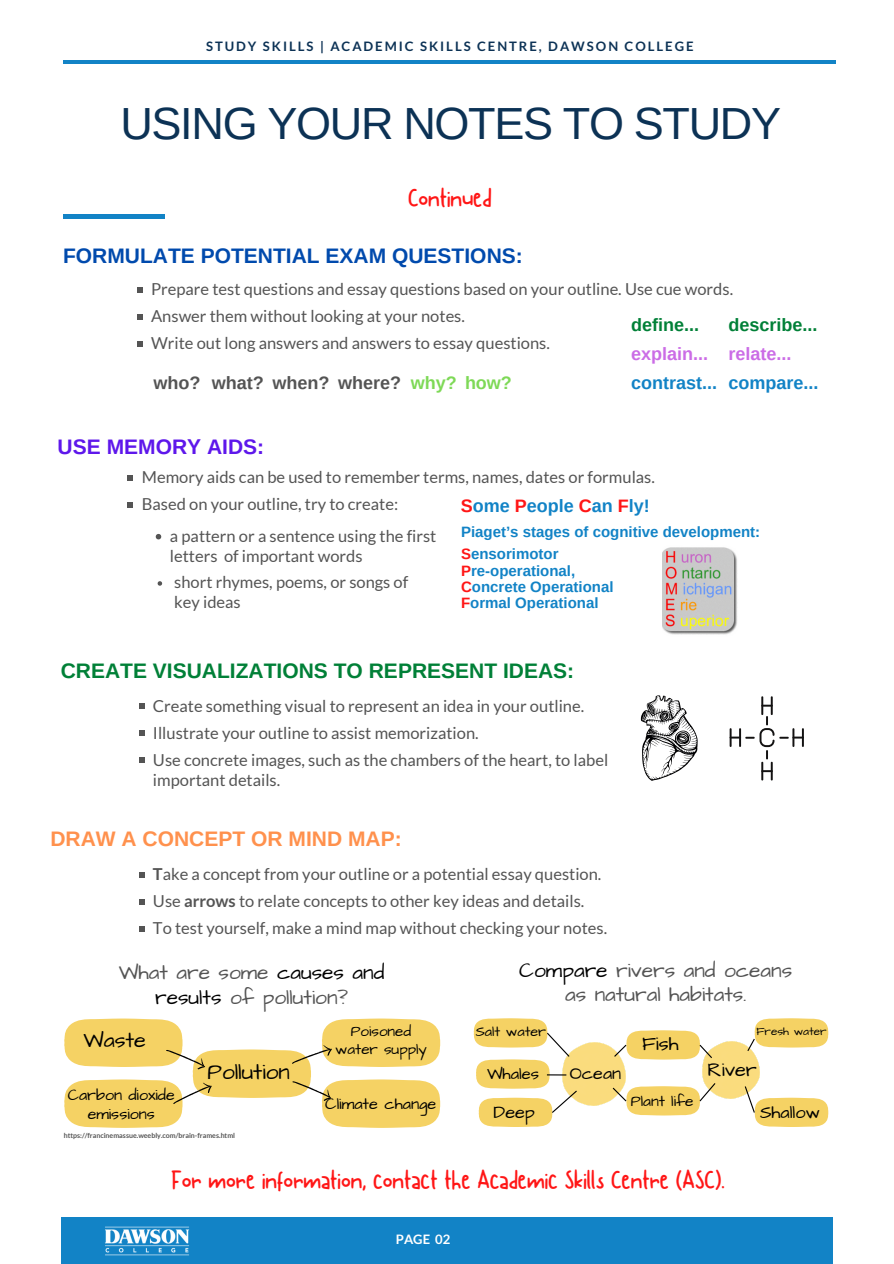
<style>
.page{position:relative;width:894px;height:1264px;background:#fff}
.page>*{position:absolute;margin:0;border:0;box-sizing:border-box;transform-origin:0 0}
.t1{font:45px "Arimo";letter-spacing:-.03em;color:#0c3255}
.t2{font:27px "Canda Tawa";color:#ff1616}
.t3{font:22.65px "Architects Daughter";color:#000}
.t4{font:21.6px "Architects Daughter";color:#000}
.t5{font:21px/24.8px "Architects Daughter";color:#545454;text-align:center}
.t6{font:700 21px "Arimo";color:#008037}
.t7{font:700 21px "Arimo";color:#004aad}
.t8{font:700 21px "Arimo";color:#ff914d}
.t9{font:700 21px "Arimo";color:#5e17eb}
.t10{font:19.95px "Architects Daughter";color:#000}
.t11{font:18.15px "Architects Daughter";color:#000}
.t12{font:700 18px "Arimo";color:#1283c6}
.t13{font:700 18px "Arimo";color:#008037}
.t14{font:700 18px "Arimo";color:#545454}
.t15{font:700 18px "Arimo";color:#cb6ce6}
.t16{font:700 18px "Arimo";color:#7ed957}
.t17{font:18px "Architects Daughter";color:#000}
.t18{font:16.65px "Architects Daughter";color:#000}
.t19{font:16.5px/20px "Lato";color:#545454}
.t20{font:16.2px "Architects Daughter";color:#000}
.t21{font:16.05px/18.9px "Architects Daughter";color:#000;text-align:center}
.t22{font:15.45px "Architects Daughter";color:#000}
.t23{font:15.15px/18px "Architects Daughter";color:#000;text-align:center}
.t24{font:700 15px "Arimo";color:#1283c6}
.t25{font:14.25px "Architects Daughter";color:#000}
.t26{font:700 13.05px "Lato";letter-spacing:.15em;color:#0c3255}
.t27{font:700 13.05px "Lato";color:#fff}
.t28{font:11.7px "Architects Daughter";color:#000}
.t29{font:700 7.05px "Lato";color:#545454}
.s1{color:#ff1616}
.s2{font-weight:700}
.s3{color:#000}
</style>
<div class="page">
<hr style="left:63px;top:215px;width:101px;height:3px;background:#1283c6">
<div style="left:62px;top:1217px;width:770px;height:46px;background:#1283c6"></div>
<img style="left:105px;top:1226px;width:85px;height:30px">
<svg style="left:137px;top:287px;width:5px;height:6px"></svg>
<svg style="left:137px;top:314px;width:5px;height:6px"></svg>
<svg style="left:137px;top:341px;width:5px;height:6px"></svg>
<img style="left:662px;top:547px;width:76px;height:88px">
<svg style="left:156px;top:534px;width:5px;height:5px"></svg>
<svg style="left:128px;top:475px;width:5px;height:5px"></svg>
<svg style="left:128px;top:502px;width:5px;height:5px"></svg>
<svg style="left:157px;top:581px;width:5px;height:4px"></svg>
<svg style="left:640px;top:695px;width:57px;height:86px"></svg>
<svg style="left:729px;top:696px;width:74px;height:84px"></svg>
<svg style="left:139px;top:703px;width:5px;height:6px"></svg>
<svg style="left:139px;top:730px;width:5px;height:6px"></svg>
<svg style="left:139px;top:757px;width:5px;height:6px"></svg>
<svg style="left:139px;top:872px;width:5px;height:5px"></svg>
<svg style="left:139px;top:899px;width:5px;height:5px"></svg>
<svg style="left:139px;top:926px;width:5px;height:5px"></svg>
<svg style="left:64px;top:1018px;width:376px;height:109px"></svg>
<div style="left:578px;top:1042px;width:47px;height:63px;background:#fadc7d"></div>
<img style="left:702px;top:1041px;width:57px;height:57px">
<svg style="left:612px;top:1030px;width:101px;height:29px"></svg>
<svg style="left:611px;top:1081px;width:105px;height:34px"></svg>
<svg style="left:746px;top:1018px;width:82px;height:34px"></svg>
<svg style="left:743px;top:1085px;width:85px;height:41px"></svg>
<svg style="left:473px;top:1018px;width:105px;height:108px"></svg>
<hr style="left:63px;top:60px;width:772px;height:4px;background:#1283c6">
<h4 class="t26" style="left:206px;top:39px;width:489px">STUDY SKILLS | ACADEMIC SKILLS CENTRE, DAWSON COLLEGE</h4>
<p class="t1" style="left:120px;top:98px;width:662px">USING YOUR NOTES TO STUDY</p>
<p class="t2" style="left:408px;top:183px;width:85px">Continued</p>
<h1 class="t7" style="left:63px;top:244px;width:461px">FORMULATE POTENTIAL EXAM QUESTIONS:</h1>
<h2 class="t19" style="left:151px;top:279px;width:583px">Prepare test questions and essay questions based on your outline. Use cue words.</h2>
<p class="t19" style="left:151px;top:306px;width:315px">Answer them without looking at your notes.</p>
<h3 class="t19" style="left:151px;top:333px;width:400px">Write out long answers and answers to essay questions.</h3>
<p class="t16" style="left:410px;top:373px;width:47px">why?</p>
<p class="t16" style="left:465px;top:373px;width:48px">how?</p>
<p class="t13" style="left:631px;top:315px;width:69px">define...</p>
<p class="t13" style="left:728px;top:315px;width:90px">describe...</p>
<h5 class="t15" style="left:631px;top:343px;width:78px">explain...</h5>
<h3 class="t15" style="left:728px;top:343px;width:64px">relate...</h3>
<p class="t14" style="left:153px;top:373px;width:49px">who?</p>
<h4 class="t14" style="left:212px;top:373px;width:54px">what?</h4>
<h4 class="t14" style="left:272px;top:373px;width:59px">when?</h4>
<p class="t14" style="left:338px;top:373px;width:65px">where?</p>
<p class="t12" style="left:631px;top:373px;width:87px">contrast...</p>
<p class="t12" style="left:728px;top:373px;width:91px">compare...</p>
<h5 class="t9" style="left:58px;top:435px;width:208px">USE MEMORY AIDS:</h5>
<h5 class="t19" style="left:142px;top:467px;width:514px">Memory aids can be used to remember terms, names, dates or formulas.</h5>
<h5 class="t19" style="left:142px;top:494px;width:258px">Based on your outline, try to create:</h5>
<h5 class="t12" style="left:460px;top:495px;width:191px"><span class="s1">S</span>ome <span class="s1">P</span>eople <span class="s1">C</span>an <span class="s1">F</span>ly!</h5>
<h5 class="t24" style="left:461px;top:523px;width:300px">Piaget’s stages of cognitive development:</h5>
<h5 class="t24" style="left:461px;top:545px;width:99px"><span class="s1">S</span>ensorimotor</h5>
<h3 class="t24" style="left:461px;top:562px;width:116px"><span class="s1">P</span>re-operational,</h3>
<p class="t24" style="left:461px;top:578px;width:154px"><span class="s1">C</span>oncrete Operational</p>
<p class="t24" style="left:461px;top:594px;width:139px"><span class="s1">F</span>ormal Operational</p>
<h5 class="t19" style="left:170px;top:525px;width:268px">a pattern or a sentence using the first letters of important words</h5>
<h5 class="t19" style="left:174px;top:571px;width:235px">short rhymes, poems, or songs of</h5>
<h5 class="t19" style="left:174px;top:592px;width:68px">key ideas</h5>
<h5 class="t6" style="left:61px;top:658px;width:515px">CREATE VISUALIZATIONS TO REPRESENT IDEAS:</h5>
<p class="t19" style="left:153px;top:695px;width:432px">Create something visual to represent an idea in your outline.</p>
<p class="t19" style="left:153px;top:722px;width:327px">Illustrate your outline to assist memorization.</p>
<p class="t19" style="left:153px;top:749px;width:457px">Use concrete images, such as the chambers of the heart, to label important details.</p>
<p class="t8" style="left:50px;top:826px;width:352px">DRAW A CONCEPT OR MIND MAP:</p>
<p class="t19" style="left:153px;top:863px;width:450px"><span class="s2">T</span>ake a concept from your outline or a potential essay question.</p>
<p class="t19" style="left:153px;top:890px;width:433px">Use <span class="s2">arrows</span> to relate concepts to other key ideas and details.</p>
<p class="t19" style="left:153px;top:917px;width:455px">To test yourself, make a mind map without checking your notes.</p>
<p class="t5" style="left:119px;top:960px;width:267px">What are some <span class="s3">causes and results</span> of pollution?</p>
<p class="t4" style="left:83px;top:1025px;width:64px">Waste</p>
<h3 class="t21" style="left:68px;top:1085px;width:109px">Carbon dioxide emissions</h3>
<p class="t3" style="left:207px;top:1056px;width:84px">Pollution</p>
<p class="t29" style="left:64px;top:1131px;width:173px">https://francinemassue.weebly.com/brain-frames.html</p>
<p class="t23" style="left:335px;top:1022px;width:93px">Poisoned water supply</p>
<p class="t20" style="left:325px;top:1093px;width:113px">Climate change</p>
<p class="t5" style="left:519px;top:958px;width:274px"><span class="s3">Compare</span> rivers and oceans as natural habitats.</p>
<h4 class="t25" style="left:475px;top:1022px;width:72px">Salt water</h4>
<p class="t28" style="left:756px;top:1023px;width:72px">Fresh water</p>
<p class="t10" style="left:642px;top:1030px;width:38px">Fish</p>
<p class="t18" style="left:487px;top:1062px;width:54px">Whales</p>
<p class="t17" style="left:569px;top:1061px;width:53px">Ocean</p>
<p class="t10" style="left:707px;top:1056px;width:51px">River</p>
<p class="t22" style="left:630px;top:1090px;width:64px">Plant life</p>
<p class="t11" style="left:493px;top:1100px;width:43px">Deep</p>
<p class="t11" style="left:759px;top:1100px;width:62px">Shallow</p>
<p class="t2" style="left:171px;top:1164px;width:555px">For more information, contact the Academic Skills Centre (ASC).</p>
<p class="t27" style="left:439px;top:1229px;width:22px">PN</p>
<h5 class="t27" style="left:396px;top:1230px;width:56px">PAGE 02</h5>
</div>
